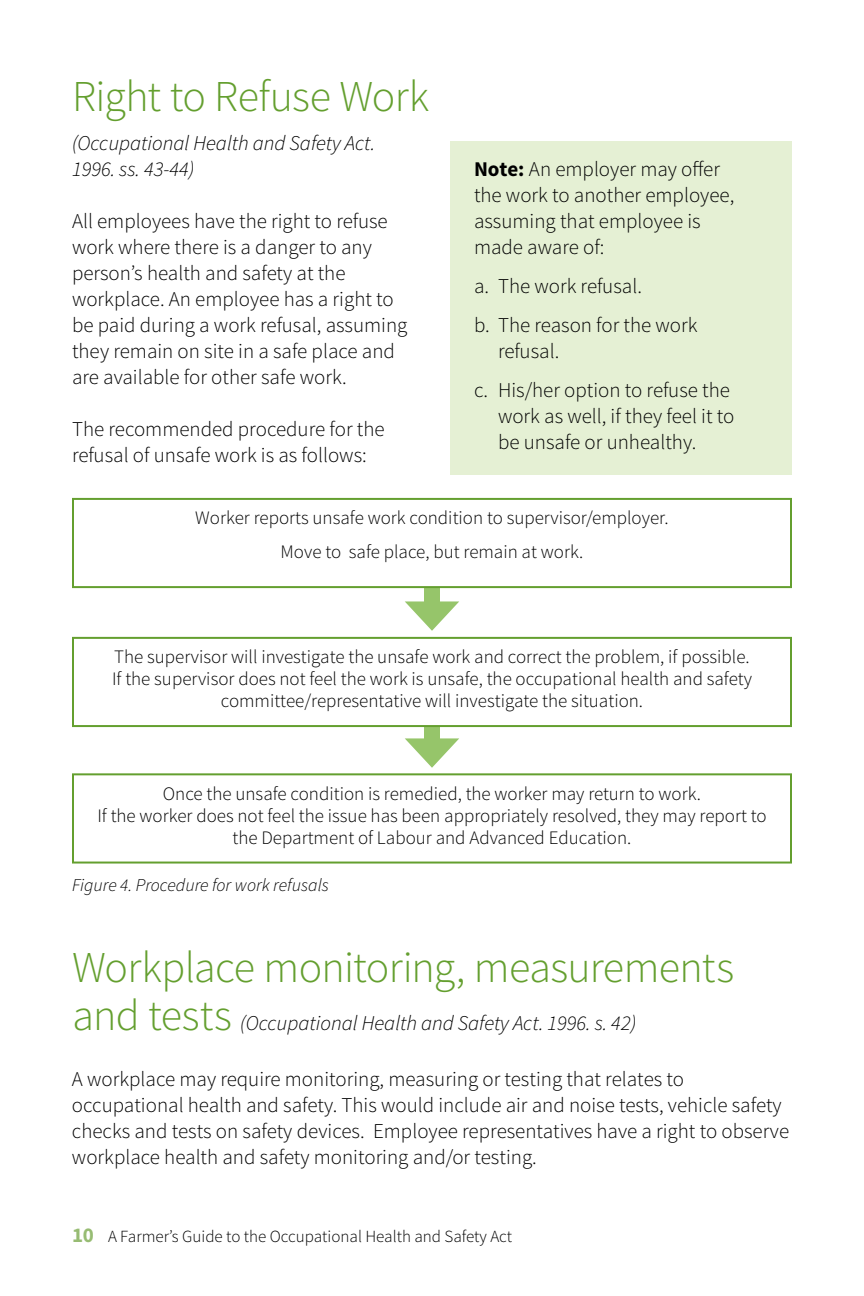
<style>
.page{position:relative;width:864px;height:1296px;background:#fff}
.page>*{position:absolute;margin:0;border:0;box-sizing:border-box;transform-origin:0 0}
.t1{font:300 44px "Source Sans Pro";letter-spacing:-.015em;color:#649f2f}
.t2{font:300 21px/26px "Source Sans Pro";color:#000}
.t3{font:italic 300 21px/26px "Source Sans Pro";color:#000}
.t4{font:300 19px/22px "Source Sans Pro";color:#000;text-align:center}
.t5{font:italic 300 18px "Source Sans Pro";color:#000}
.t6{font:300 17px "Source Sans Pro";color:#000}
.s1{font-weight:700}
.s2{font-style:normal;font-size:44px;color:#649f2f}
.s3{font-weight:700;font-size:21px;color:#97bc73}
</style>
<div class="page">
<div style="left:450px;top:141px;width:342px;height:333px;background:#e5f0d4"></div>
<div style="left:72px;top:773px;width:720px;height:91px;border:2px solid #649f2f"></div>
<div style="left:424px;top:574px;width:16px;height:39px;background:#96c56a"></div>
<svg style="left:405px;top:601px;width:54px;height:30px"></svg>
<div style="left:424px;top:711px;width:16px;height:39px;background:#96c56a"></div>
<svg style="left:405px;top:738px;width:54px;height:30px"></svg>
<div style="left:73px;top:499px;width:718px;height:88px;background:#fff"></div>
<div style="left:72px;top:498px;width:720px;height:90px;border:2px solid #649f2f"></div>
<div style="left:73px;top:638px;width:718px;height:88px;background:#fff"></div>
<div style="left:72px;top:637px;width:720px;height:90px;border:2px solid #649f2f"></div>
<h1 class="t1" style="left:72px;top:70px;width:359px">Right to Refuse Work</h1>
<p class="t3" style="left:72px;top:130px;width:305px">(Occupational Health and Safety Act.<br>1996. ss. 43-44)</p>
<p class="t2" style="left:72px;top:208px;width:337px">All employees have the right to refuse work where there is a danger to any person’s health and safety at the workplace. An employee has a right to be paid during a work refusal, assuming they remain on site in a safe place and are available for other safe work.</p>
<p class="t2" style="left:72px;top:416px;width:314px">The recommended procedure for the refusal of unsafe work is as follows:</p>
<p class="t2" style="left:474px;top:156px;width:262px"><span class="s1">Note:</span> An employer may offer the work to another employee, assuming that employee is made aware of:</p>
<p class="t2" style="left:474px;top:267px;width:225px;line-height:39px">a. The work refusal.<br>b. The reason for the work</p>
<p class="t2" style="left:474px;top:332px;width:258px;line-height:39px;text-indent:24px">refusal.<br>c. His/her option to refuse the</p>
<p class="t2" style="left:498px;top:403px;width:238px">work as well, if they feel it to be unsafe or unhealthy.</p>
<p class="t4" style="left:195px;top:501px;width:475px;line-height:34px">Worker reports unsafe work condition to supervisor/employer.<br>Move to safe place, but remain at work.</p>
<p class="t4" style="left:112px;top:646px;width:641px">The supervisor will investigate the unsafe work and correct the problem, if possible.<br>If the supervisor does not feel the work is unsafe, the occupational health and safety committee/representative will investigate the situation.</p>
<p class="t4" style="left:97px;top:782px;width:671px">Once the unsafe condition is remedied, the worker may return to work.<br>If the worker does not feel the issue has been appropriately resolved, they may report to the Department of Labour and Advanced Education.</p>
<p class="t5" style="left:72px;top:874px;width:258px">Figure 4. Procedure for work refusals</p>
<h1 class="t1" style="left:72px;top:941px;width:664px">Workplace monitoring, measurements</h1>
<p class="t3" style="left:72px;top:1010px;width:566px"><span class="s2">and tests</span> (Occupational Health and Safety Act. 1996. s. 42)</p>
<p class="t2" style="left:72px;top:1066px;width:719px">A workplace may require monitoring, measuring or testing that relates to occupational health and safety. This would include air and noise tests, vehicle safety checks and tests on safety devices. Employee representatives have a right to observe workplace health and safety monitoring and/or testing.</p>
<p class="t6" style="left:72px;top:1226px;width:442px"><span class="s3">10</span> A Farmer’s Guide to the Occupational Health and Safety Act</p>
</div>
